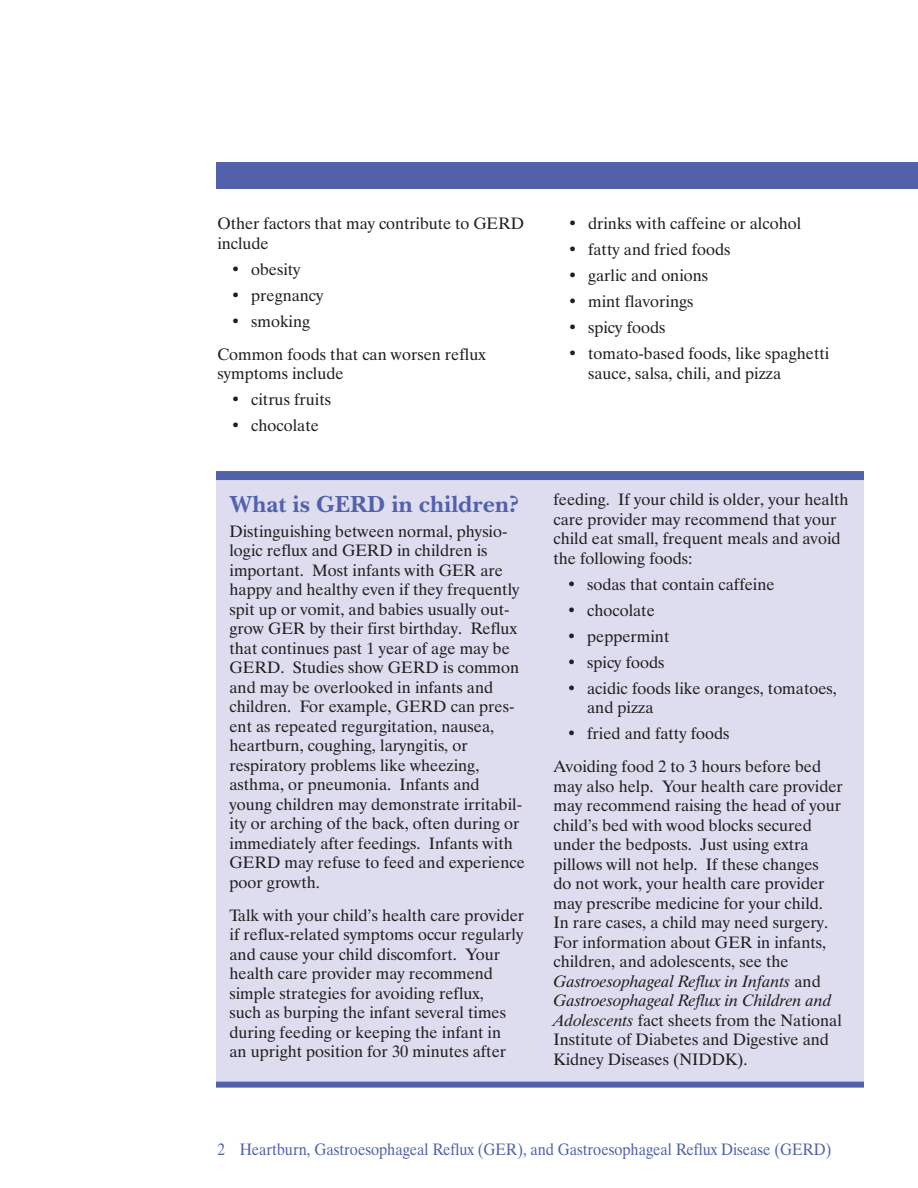
<style>
.page{position:relative;width:918px;height:1188px;background:#fff}
.page>*{position:absolute;margin:0;border:0;box-sizing:border-box;transform-origin:0 0}
.t1{font:700 24px "New Baskerville ITC";color:#5261ac}
.t2{font:16.5px/19.5px "Dutch 801 BT";color:#231f20}
.t3{font:16.5px "Dutch 801 BT";color:#5261ac;scale:.9 1}
.s1{font-style:italic}
</style>
<div class="page">
<div style="left:216px;top:480px;width:648px;height:604px;background:#ddddef"></div>
<div style="left:216px;top:162px;width:702px;height:27px;background:#5261ac"></div>
<div style="left:216px;top:471px;width:648px;height:9px;background:#5261ac"></div>
<div style="left:216px;top:1082px;width:648px;height:6px;background:#5261ac"></div>
<p class="t2" style="left:218px;top:216px;width:308px">Other factors that may contribute to GERD include</p>
<p class="t2" style="left:231px;top:261px;width:71px">• obesity</p>
<p class="t2" style="left:231px;top:287px;width:94px">• pregnancy</p>
<p class="t2" style="left:231px;top:313px;width:81px">• smoking</p>
<p class="t2" style="left:218px;top:346px;width:270px">Common foods that can worsen reflux symptoms include</p>
<p class="t2" style="left:231px;top:392px;width:102px">• citrus fruits</p>
<p class="t2" style="left:231px;top:418px;width:89px">• chocolate</p>
<h2 class="t1" style="left:230px;top:494px;width:291px">What is GERD in children?</h2>
<p class="t2" style="left:230px;top:523px;width:297px">Distinguishing between normal, physio&shy;logic reflux and GERD in children is important. Most infants with GER are happy and healthy even if they frequently spit up or vomit, and babies usually out&shy;grow GER by their first birthday. Reflux that continues past 1 year of age may be GERD. Studies show GERD is common and may be overlooked in infants and children. For example, GERD can pres&shy;ent as repeated regurgitation, nausea, heartburn, coughing, laryngitis, or respiratory problems like wheezing, asthma, or pneumonia. Infants and young children may demonstrate irritabil&shy;ity or arching of the back, often during or immediately after feedings. Infants with GERD may refuse to feed and experience poor growth.</p>
<p class="t2" style="left:230px;top:907px;width:296px">Talk with your child’s health care provider if reflux-related symptoms occur regularly and cause your child discomfort. Your health care provider may recommend simple strategies for avoiding reflux,<br>such as burping the infant several times during feeding or keeping the infant in<br>an upright position for 30 minutes after</p>
<p class="t2" style="left:568px;top:216px;width:235px">• drinks with caffeine or alcohol</p>
<p class="t2" style="left:568px;top:242px;width:164px">• fatty and fried foods</p>
<p class="t2" style="left:568px;top:268px;width:142px">• garlic and onions</p>
<p class="t2" style="left:568px;top:294px;width:127px">• mint flavorings</p>
<p class="t2" style="left:568px;top:320px;width:99px">• spicy foods</p>
<p class="t2" style="left:588px;top:346px;width:243px;text-indent:-20px">• tomato-based foods, like spaghetti sauce, salsa, chili, and pizza</p>
<p class="t2" style="left:553px;top:492px;width:297px">feeding. If your child is older, your health care provider may recommend that your child eat small, frequent meals and avoid the following foods:</p>
<p class="t2" style="left:567px;top:576px;width:209px">• sodas that contain caffeine</p>
<p class="t2" style="left:567px;top:602px;width:89px">• chocolate</p>
<p class="t2" style="left:567px;top:628px;width:104px">• peppermint</p>
<p class="t2" style="left:567px;top:654px;width:99px">• spicy foods</p>
<p class="t2" style="left:587px;top:680px;width:251px;text-indent:-20px">• acidic foods like oranges, tomatoes, and pizza</p>
<p class="t2" style="left:567px;top:725px;width:164px">• fried and fatty foods</p>
<p class="t2" style="left:553px;top:758px;width:291px">Avoiding food 2 to 3 hours before bed may also help. Your health care provider may recommend raising the head of your child’s bed with wood blocks secured under the bedposts. Just using extra pillows will not help. If these changes<br>do not work, your health care provider may prescribe medicine for your child.<br>In rare cases, a child may need surgery.<br>For information about GER in infants, children, and adolescents, see the <span class="s1">Gastroesophageal Reflux in Infants</span> and <span class="s1">Gastroesophageal Reflux in Children and Adolescents</span> fact sheets from the National Institute of Diabetes and Digestive and Kidney Diseases (NIDDK).</p>
<p class="t3" style="left:218px;top:1143px;width:684px">2 Heartburn, Gastroesophageal Reflux (GER), and Gastroesophageal Reflux Disease (GERD)</p>
</div>
